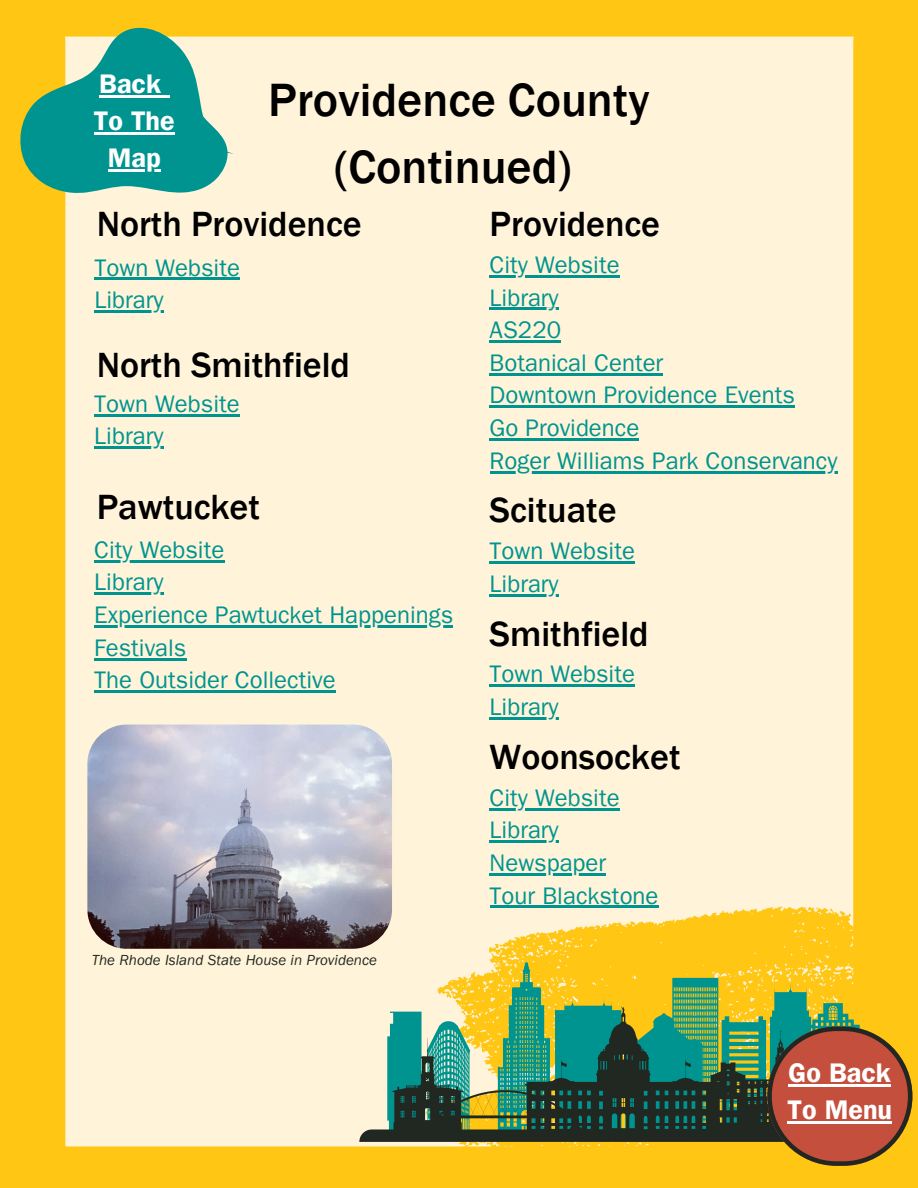
<style>
.page{position:relative;width:918px;height:1188px;background:#fff4d9}
.page>*{position:absolute;margin:0;border:0;box-sizing:border-box;transform-origin:0 0}
.t1{font:500 48px/66.3px "Franklin Gothic";color:#000;text-align:center}
.t2{font:500 36px "Franklin Gothic";color:#000}
.t3{font:27px/37.2px "Franklin Gothic LT Pro Dm";color:#fff}
.t4{font:27px/37.2px "Franklin Gothic LT Pro Dm";color:#fefefe}
.t5{font:24px/32.7px "Franklin Gothic LT Pro";color:#009490}
.t6{font:italic 15px "Franklin Gothic LT Pro";color:#212721}
</style>
<div class="page">
<div style="left:0;top:258px;width:65px;height:704px;background:#ffc614"></div>
<div style="left:853px;top:37px;width:65px;height:870px;background:#ffc614"></div>
<div style="left:269px;top:0;width:649px;height:37px;background:#ffc614"></div>
<svg style="left:489px;top:907px;width:429px;height:55px;fill:#ffc614"></svg>
<img style="left:87px;top:725px;width:305px;height:223px;border-radius:39px">
<hr style="left:95px;top:278px;width:145px;height:2px;background:#009490">
<hr style="left:95px;top:310px;width:69px;height:3px;background:#009490">
<hr style="left:94px;top:414px;width:146px;height:2px;background:#009490">
<hr style="left:94px;top:447px;width:69px;height:2px;background:#009490">
<hr style="left:94px;top:560px;width:130px;height:2px;background:#009490">
<hr style="left:94px;top:593px;width:69px;height:2px;background:#009490">
<hr style="left:94px;top:625px;width:359px;height:3px;background:#009490">
<hr style="left:94px;top:658px;width:92px;height:2px;background:#009490">
<hr style="left:94px;top:691px;width:242px;height:2px;background:#009490">
<hr style="left:490px;top:275px;width:130px;height:2px;background:#009490">
<hr style="left:490px;top:308px;width:69px;height:2px;background:#009490">
<hr style="left:490px;top:340px;width:71px;height:3px;background:#009490">
<hr style="left:490px;top:373px;width:173px;height:2px;background:#009490">
<hr style="left:490px;top:406px;width:305px;height:2px;background:#009490">
<hr style="left:490px;top:438px;width:149px;height:3px;background:#009490">
<hr style="left:490px;top:471px;width:348px;height:2px;background:#009490">
<hr style="left:490px;top:562px;width:145px;height:2px;background:#009490">
<hr style="left:490px;top:594px;width:69px;height:2px;background:#009490">
<hr style="left:490px;top:685px;width:145px;height:2px;background:#009490">
<hr style="left:490px;top:717px;width:69px;height:3px;background:#009490">
<hr style="left:490px;top:808px;width:130px;height:2px;background:#009490">
<hr style="left:490px;top:841px;width:69px;height:2px;background:#009490">
<hr style="left:490px;top:873px;width:116px;height:2px;background:#009490">
<hr style="left:490px;top:906px;width:169px;height:2px;background:#009490">
<svg style="left:0;top:962px;width:918px;height:226px"></svg>
<hr style="left:789px;top:1084px;width:102px;height:2px;background:#fff">
<hr style="left:788px;top:1121px;width:104px;height:2px;background:#fff">
<svg style="left:0;top:0;width:269px;height:258px"></svg>
<hr style="left:99px;top:95px;width:62px;height:2px;background:#fefefe">
<svg style="left:161px;top:95px;width:8px;height:2px"></svg>
<hr style="left:94px;top:132px;width:81px;height:2px;background:#fefefe">
<hr style="left:108px;top:169px;width:53px;height:2px;background:#fefefe">
<p class="t4" style="left:94px;top:69px;width:82px">Back<br>To The</p>
<p class="t4" style="left:108px;top:143px;width:54px">Map</p>
<p class="t1" style="left:268px;top:67px;width:383px">Providence County (Continued)</p>
<h3 class="t2" style="left:97px;top:203px;width:266px">North Providence</h3>
<p class="t5" style="left:95px;top:255px;width:147px">Town Website</p>
<p class="t5" style="left:95px;top:287px;width:71px">Library</p>
<h2 class="t2" style="left:490px;top:203px;width:172px">Providence</h2>
<h2 class="t5" style="left:490px;top:252px;width:132px">City Website</h2>
<h4 class="t5" style="left:490px;top:285px;width:307px">Library<br>AS220<br>Botanical Center<br>Downtown Providence Events<br>Go Providence</h4>
<h4 class="t5" style="left:490px;top:448px;width:349px">Roger Williams Park Conservancy</h4>
<h2 class="t2" style="left:490px;top:489px;width:128px">Scituate</h2>
<h4 class="t5" style="left:490px;top:538px;width:147px">Town Website</h4>
<p class="t5" style="left:490px;top:571px;width:71px">Library</p>
<h2 class="t2" style="left:490px;top:613px;width:160px">Smithfield</h2>
<h4 class="t5" style="left:490px;top:662px;width:147px">Town Website</h4>
<p class="t5" style="left:490px;top:694px;width:71px">Library</p>
<h3 class="t2" style="left:490px;top:736px;width:192px">Woonsocket</h3>
<p class="t5" style="left:490px;top:785px;width:132px">City Website</p>
<p class="t5" style="left:490px;top:817px;width:71px">Library</p>
<p class="t5" style="left:490px;top:850px;width:170px">Newspaper<br>Tour Blackstone</p>
<p class="t2" style="left:97px;top:345px;width:255px">North Smithfield</p>
<h1 class="t5" style="left:94px;top:391px;width:147px">Town Website</h1>
<h2 class="t5" style="left:94px;top:424px;width:71px">Library</h2>
<h2 class="t2" style="left:97px;top:486px;width:165px">Pawtucket</h2>
<h4 class="t5" style="left:94px;top:537px;width:132px">City Website</h4>
<h4 class="t5" style="left:94px;top:570px;width:71px">Library</h4>
<h2 class="t5" style="left:94px;top:602px;width:360px">Experience Pawtucket Happenings<br>Festivals<br>The Outsider Collective</h2>
<h4 class="t6" style="left:92px;top:955px;width:287px">The Rhode Island State House in Providence</h4>
<p class="t3" style="left:788px;top:1058px;width:106px">Go Back<br>To Menu</p>
</div>
